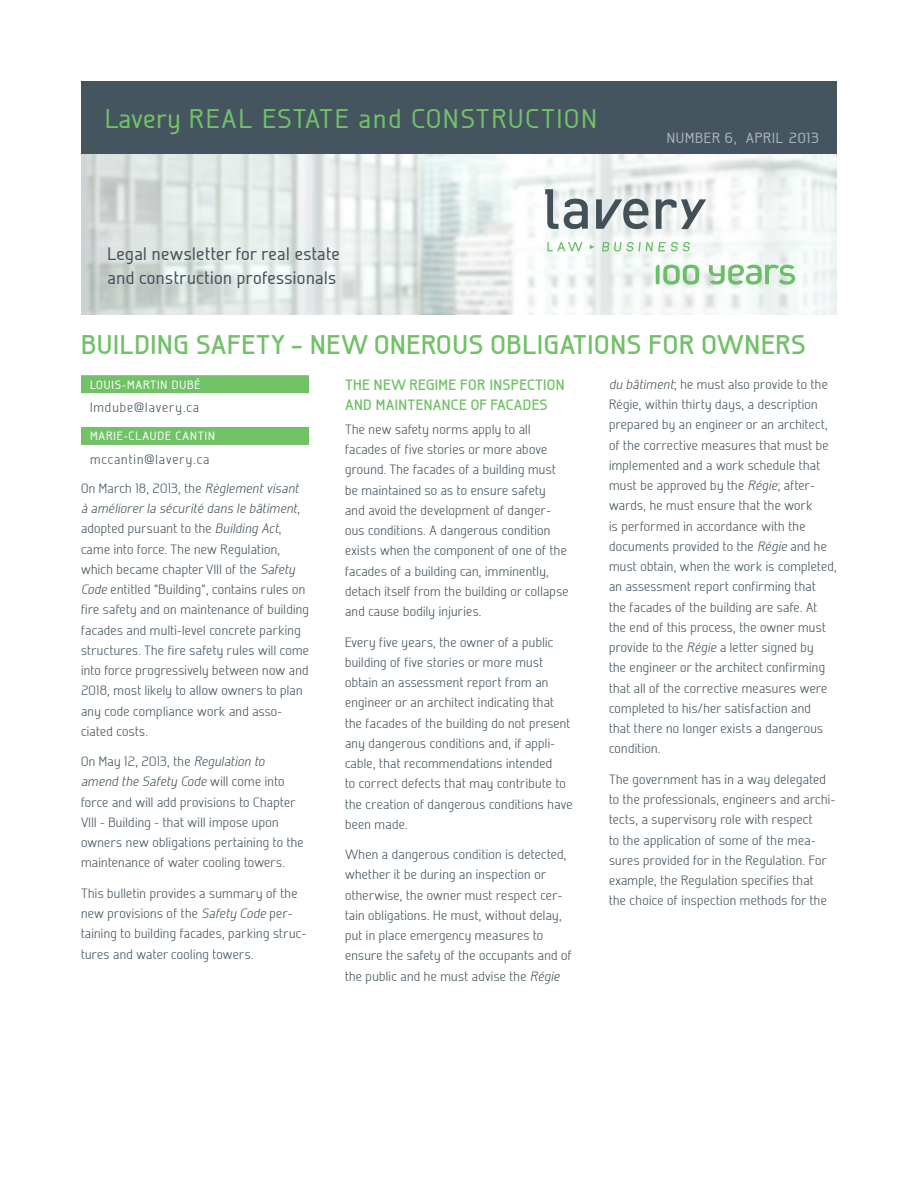
<style>
.page{position:relative;width:918px;height:1188px;background:#fff}
.page>*{position:absolute;margin:0;border:0;box-sizing:border-box;transform-origin:0 0}
.Titre_1{font:700 27px "Galette";letter-spacing:.025em;color:#71c167}
.t1{font:500 27px "Galette";letter-spacing:.075em;color:#71c167}
.t2{font:500 18px/24px "Galette";letter-spacing:.025em;color:#45555f}
.Titre_2{font:700 15px/20.2px "Galette";letter-spacing:.025em;color:#71c167}
.t3{font:500 14.7px "Galette";letter-spacing:.05em;color:#a8b4bc}
.Texte{font:300 13.5px/20.2px "Galette";letter-spacing:.025em;color:#45555f}
.Courriel{font:300 13.5px "Galette";letter-spacing:.075em;color:#45555f}
.Auteur{font:500 12px "Galette";letter-spacing:.075em;color:#fff}
.s1{font-style:italic}
</style>
<div class="page">
<img style="left:81px;top:153px;width:756px;height:161px">
<div style="left:81px;top:81px;width:756px;height:72px;background:#45555f"></div>
<svg style="left:656px;top:265px;width:43px;height:20px"></svg>
<svg style="left:709px;top:265px;width:86px;height:20px"></svg>
<svg style="left:564px;top:199px;width:24px;height:30px"></svg>
<svg style="left:545px;top:189px;width:13px;height:40px"></svg>
<svg style="left:596px;top:199px;width:52px;height:30px"></svg>
<svg style="left:656px;top:199px;width:50px;height:30px"></svg>
<svg style="left:547px;top:242px;width:36px;height:9px"></svg>
<svg style="left:602px;top:242px;width:88px;height:9px"></svg>
<svg style="left:590px;top:245px;width:5px;height:4px"></svg>
<div style="left:81px;top:375px;width:228px;height:18px;background:#71c167"></div>
<div style="left:81px;top:427px;width:228px;height:18px;background:#71c167"></div>
<h1 class="t1" style="left:105px;top:102px;width:493px">Lavery REAL ESTATE and CONSTRUCTION</h1>
<h2 class="t2" style="left:108px;top:241px;width:234px">Legal newsletter for real estate and construction professionals</h2>
<p class="t3" style="left:667px;top:129px;width:154px">NUMBER 6, APRIL 2013</p>
<p class="Titre_1" style="left:81px;top:328px;width:726px">BUILDING SAFETY – NEW ONEROUS OBLIGATIONS FOR OWNERS</p>
<p class="Auteur" style="left:90px;top:377px;width:112px">LOUIS-MARTIN DUBÉ</p>
<p class="Courriel" style="left:90px;top:399px;width:111px">lmdube@lavery.ca</p>
<p class="Auteur" style="left:90px;top:429px;width:127px">MARIE-CLAUDE CANTIN</p>
<p class="Courriel" style="left:90px;top:451px;width:121px">mccantin@lavery.ca</p>
<p class="Texte" style="left:81px;top:478px;width:230px">On March 18, 2013, the <span class="s1">Règlement visant<br>à améliorer la sécurité dans le bâtiment</span>, adopted pursuant to the <span class="s1">Building Act</span>, came into force. The new Regulation, which became chapter VIII of the <span class="s1">Safety Code</span> entitled “Building”, contains rules on fire safety and on maintenance of building facades and multi-level concrete parking structures. The fire safety rules will come into force progressively between now and 2018, most likely to allow owners to plan any code compliance work and asso&shy;ciated costs.</p>
<p class="Texte" style="left:81px;top:751px;width:224px">On May 12, 2013, the <span class="s1">Regulation to amend the Safety Code</span> will come into force and will add provisions to Chapter VIII - Building - that will impose upon owners new obligations pertaining to the maintenance of water cooling towers.</p>
<p class="Texte" style="left:81px;top:883px;width:227px">This bulletin provides a summary of the new provisions of the <span class="s1">Safety Code</span> per&shy;taining to building facades, parking struc&shy;tures and water cooling towers.</p>
<p class="Texte" style="left:609px;top:374px;width:229px"><span class="s1">du bâtiment</span>; he must also provide to the Régie, within thirty days, a description prepared by an engineer or an architect, of the corrective measures that must be implemented and a work schedule that must be approved by the <span class="s1">Régie</span>; after&shy;wards, he must ensure that the work<br>is performed in accordance with the documents provided to the <span class="s1">Régie</span> and he must obtain, when the work is completed, an assessment report confirming that<br>the facades of the building are safe. At the end of this process, the owner must provide to the <span class="s1">Régie</span> a letter signed by<br>the engineer or the architect confirming that all of the corrective measures were completed to his/her satisfaction and<br>that there no longer exists a dangerous condition.</p>
<p class="Texte" style="left:609px;top:769px;width:228px">The government has in a way delegated to the professionals, engineers and archi&shy;tects, a supervisory role with respect<br>to the application of some of the mea&shy;sures provided for in the Regulation. For example, the Regulation specifies that<br>the choice of inspection methods for the</p>
<p class="Titre_2" style="left:345px;top:374px;width:221px">THE NEW REGIME FOR INSPECTION<br>AND MAINTENANCE OF FACADES</p>
<p class="Texte" style="left:345px;top:419px;width:225px">The new safety norms apply to all facades of five stories or more above ground. The facades of a building must be maintained so as to ensure safety and avoid the development of danger&shy;ous conditions. A dangerous condition exists when the component of one of the facades of a building can, imminently, detach itself from the building or collapse and cause bodily injuries.</p>
<p class="Texte" style="left:345px;top:632px;width:229px">Every five years, the owner of a public building of five stories or more must obtain an assessment report from an engineer or an architect indicating that the facades of the building do not present any dangerous conditions and, if appli&shy;cable, that recommendations intended<br>to correct defects that may contribute to the creation of dangerous conditions have been made.</p>
<p class="Texte" style="left:345px;top:844px;width:228px">When a dangerous condition is detected, whether it be during an inspection or otherwise, the owner must respect cer&shy;tain obligations. He must, without delay, put in place emergency measures to ensure the safety of the occupants and of the public and he must advise the <span class="s1">Régie</span></p>
</div>
